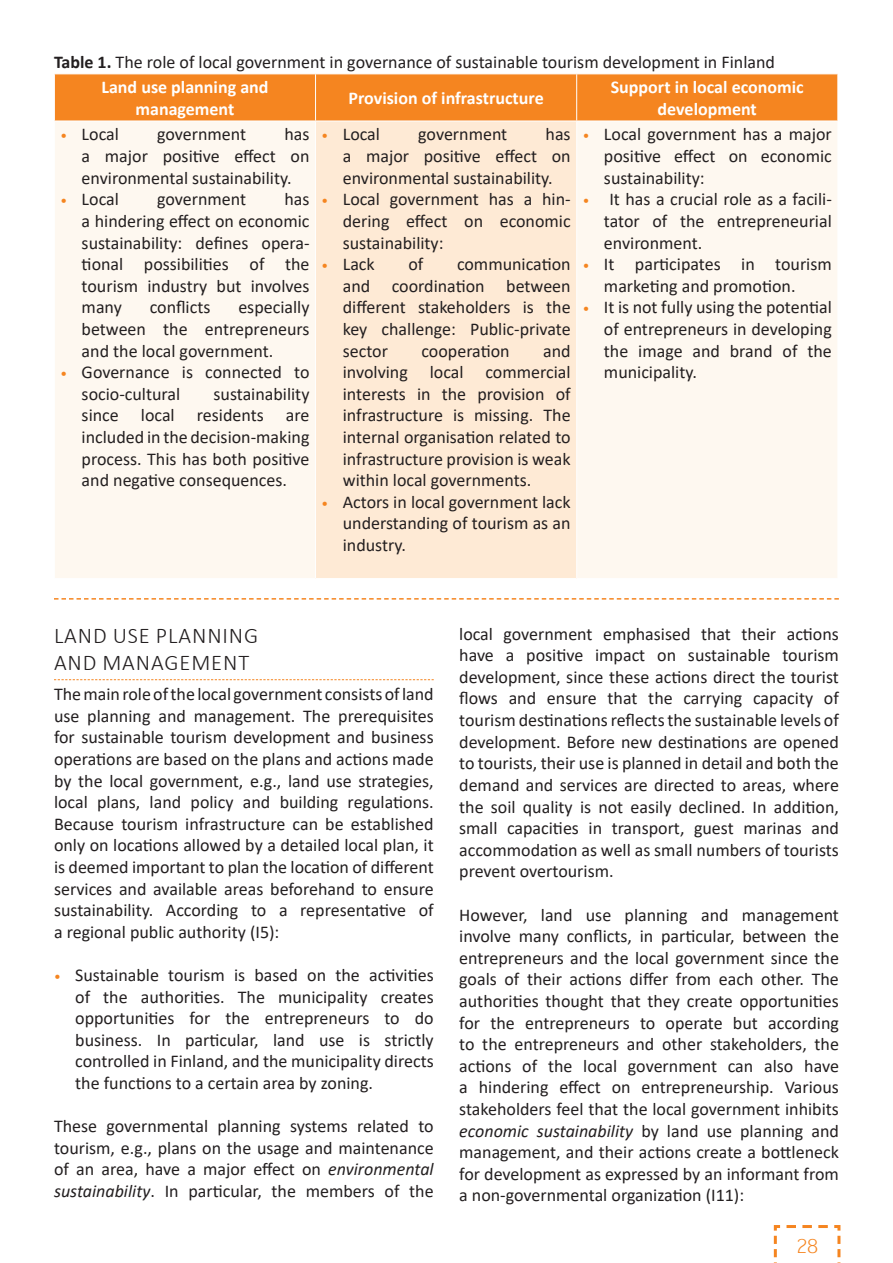
<style>
.page{position:relative;width:893px;height:1263px;background:#fff}
.page>*{position:absolute;margin:0;border:0;box-sizing:border-box;transform-origin:0 0}
.t1{font:300 22.5px/27px "Calibri";letter-spacing:.04em;color:#231f20}
.t2{font:19.5px "Dyna Grotesk LE";color:#f58520}
.t3{font:18px/21.6px "Calibri";color:#231f20;text-align:justify}
.t4{font:700 18px/21.6px "Calibri";color:#fff;text-align:center}
.s1{font-weight:700}
.s2{font-weight:700;color:#fff}
.s3{font-size:13.5px;color:#f58520}
.s4{font-style:italic}
</style>
<div class="page">
<svg style="left:773px;top:1225px;width:68px;height:38px"></svg>
<div style="left:55px;top:75px;width:782px;height:46px;background:#f58520"></div>
<div style="left:55px;top:122px;width:782px;height:456px;background:#fef8f0"></div>
<div style="left:316px;top:121px;width:261px;height:457px;background:#feead5"></div>
<hr style="left:315px;top:74px;width:1px;height:47px;background:#fff">
<hr style="left:576px;top:74px;width:1px;height:47px;background:#fff">
<hr style="left:316px;top:121px;width:261px;height:1px;background:#fff">
<hr style="left:315px;top:121px;width:1px;height:457px;background:#fff">
<hr style="left:576px;top:121px;width:1px;height:457px;background:#fff">
<svg style="left:54px;top:679px;width:380px;height:1px"></svg>
<svg style="left:54px;top:598px;width:785px;height:2px"></svg>
<p class="t3" style="left:101px;top:48px;width:675px;line-height:25.8px;text-indent:-47px"><span class="s1">Table 1.</span> The role of local government in governance of sustainable tourism development in Finland<br><span class="s2">Land use planning and</span></p>
<p class="t4" style="left:135px;top:98px;width:100px">management</p>
<p class="t4" style="left:348px;top:87px;width:197px">Provision of infrastructure</p>
<p class="t4" style="left:611px;top:76px;width:195px">Support in local economic development</p>
<p class="t3" style="left:60px;top:123px;width:60px"><span class="s3">•</span> Local</p>
<p class="t3" style="left:157px;top:123px;width:91px">government</p>
<p class="t3" style="left:82px;top:123px;width:229px;text-indent:203px">has a major positive effect on environmental sustainability.</p>
<p class="t3" style="left:60px;top:188px;width:60px"><span class="s3">•</span> Local</p>
<p class="t3" style="left:157px;top:188px;width:91px">government</p>
<p class="t3" style="left:82px;top:188px;width:229px;text-indent:203px">has a hindering effect on economic sustainability: defines opera&shy;tional possibilities of the tourism industry but involves many</p>
<p class="t3" style="left:150px;top:296px;width:62px">conflicts</p>
<p class="t3" style="left:82px;top:296px;width:229px;text-indent:157px">especially between the entrepreneurs and the local government.</p>
<p class="t3" style="left:82px;top:361px;width:229px;text-indent:-21px"><span class="s3">•</span> Governance is connected to socio-cultural</p>
<p class="t3" style="left:82px;top:382px;width:229px;text-indent:132px">sustainability since local residents are included in the decision-making process. This has both positive and negative consequences.</p>
<p class="t3" style="left:322px;top:123px;width:60px"><span class="s3">•</span> Local</p>
<p class="t3" style="left:418px;top:123px;width:91px">government</p>
<p class="t3" style="left:343px;top:123px;width:229px;text-indent:203px">has a major positive effect on environmental sustainability.</p>
<p class="t3" style="left:343px;top:188px;width:229px;text-indent:-21px"><span class="s3">•</span> Local government has a hin&shy;dering effect on economic sustainability:</p>
<p class="t3" style="left:322px;top:253px;width:55px"><span class="s3">•</span> Lack</p>
<p class="t3" style="left:408px;top:253px;width:16px">of</p>
<p class="t3" style="left:343px;top:253px;width:229px;text-indent:114px">communication and coordination between different stakeholders is the key challenge: Public-private sector</p>
<p class="t3" style="left:343px;top:339px;width:229px;text-indent:200px">and involving local commercial interests in the provision of infrastructure is missing. The internal organisation related to infrastructure provision is weak within local governments.</p>
<p class="t3" style="left:343px;top:490px;width:229px;text-indent:-21px"><span class="s3">•</span> Actors in local government lack understanding of tourism as an industry.</p>
<p class="t3" style="left:421px;top:339px;width:90px">cooperation</p>
<p class="t3" style="left:604px;top:123px;width:229px;text-indent:-21px"><span class="s3">•</span> Local government has a major positive effect on economic sustainability:</p>
<p class="t3" style="left:604px;top:188px;width:229px;text-indent:-21px"><span class="s3">•</span> It has a crucial role as a facili&shy;tator of the entrepreneurial environment.</p>
<p class="t3" style="left:604px;top:253px;width:229px;text-indent:-21px"><span class="s3">•</span> It participates in tourism marketing and promotion.</p>
<p class="t3" style="left:604px;top:296px;width:229px;text-indent:-21px"><span class="s3">•</span> It is not fully using the potential of entrepreneurs in developing the image and brand of the municipality.</p>
<p class="t1" style="left:54px;top:622px;width:206px">LAND USE PLANNING<br>AND MANAGEMENT</p>
<p class="t3" style="left:54px;top:683px;width:381px">The main role of the local government consists of land use planning and management. The prerequisites for sustainable tourism development and business operations are based on the plans and actions made by the local government, e.g., land use strategies, local plans, land policy and building regulations.<br>Because tourism infrastructure can be established only on locations allowed by a detailed local plan, it is deemed important to plan the location of different services and available areas beforehand to ensure sustainability. According to a representative of a regional public authority (I5):</p>
<p class="t3" style="left:75px;top:964px;width:360px;text-indent:-21px"><span class="s3">•</span> Sustainable tourism is based on the activities of the authorities. The municipality creates opportunities for the entrepreneurs to do business. In particular, land use is strictly controlled in Finland, and the municipality directs the functions to a certain area by zoning.</p>
<p class="t3" style="left:54px;top:1115px;width:381px">These governmental planning systems related to tourism, e.g., plans on the usage and maintenance of an area, have a major effect on <span class="s4">environmental sustainability</span>. In particular, the members of the</p>
<p class="t3" style="left:459px;top:622px;width:381px">local government emphasised that their actions have a positive impact on sustainable tourism development, since these actions direct the tourist flows and ensure that the carrying capacity of tourism destinations reflects the sustainable levels of development. Before new destinations are opened to tourists, their use is planned in detail and both the demand and services are directed to areas, where the soil quality is not easily declined. In addition, small capacities in transport, guest marinas and accommodation as well as small numbers of tourists prevent overtourism.</p>
<p class="t3" style="left:459px;top:903px;width:381px">However, land use planning and management involve many conflicts, in particular, between the entrepreneurs and the local government since the goals of their actions differ from each other. The authorities thought that they create opportunities for the entrepreneurs to operate but according to the entrepreneurs and other stakeholders, the actions of the local government can also have a hindering effect on entrepreneurship. Various stakeholders feel that the local government inhibits <span class="s4">economic sustainability</span> by land use planning and management, and their actions create a bottleneck for development as expressed by an informant from a non-governmental organization (I11):</p>
<p class="t2" style="left:796px;top:1235px;width:24px">28</p>
</div>
